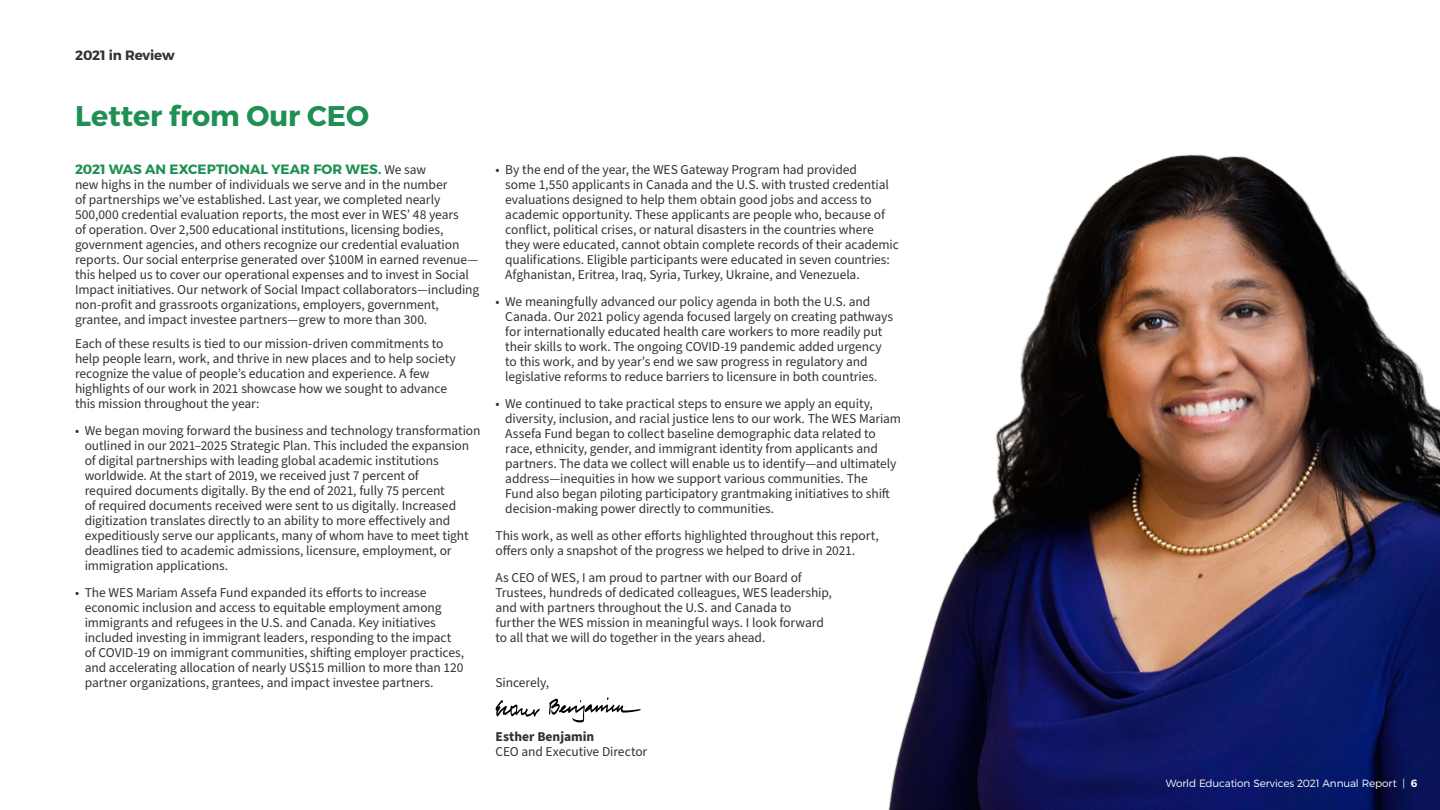
<style>
.page{position:relative;width:1440px;height:810px;background:#fff}
.page>*{position:absolute;margin:0;border:0;box-sizing:border-box;transform-origin:0 0}
.t1{font:700 28.5px "Montserrat";color:#1f9054}
.t2{font:13.5px/15px "Source Sans Pro";letter-spacing:-.01em;color:#333}
.t3{font:700 13.5px "Montserrat";color:#1f9054}
.t4{font:700 13.5px "Source Sans Pro";color:#333}
.t5{font:700 13.5px "Montserrat";letter-spacing:-.015em;color:#333}
.t6{font:300 10.5px "Montserrat";letter-spacing:-.015em;color:#fff}
.s1{font-family:"Source Sans Pro";font-weight:400;color:#333}
.s2{font-weight:600}
</style>
<div class="page">
<img style="left:888px;top:154px;width:552px;height:656px">
<svg style="left:495px;top:700px;width:45px;height:17px"></svg>
<svg style="left:549px;top:697px;width:92px;height:26px"></svg>
<p class="t5" style="left:75px;top:49px;width:101px">2021 in Review</p>
<h1 class="t1" style="left:75px;top:102px;width:295px">Letter from Our CEO</h1>
<p class="t3" style="left:75px;top:163px;width:353px">2021 WAS AN EXCEPTIONAL YEAR FOR WES. <span class="s1">We saw</span></p>
<p class="t2" style="left:75px;top:178px;width:406px">new highs in the number of individuals we serve and in the number<br>of partnerships we’ve established. Last year, we completed nearly 500,000 credential evaluation reports, the most ever in WES’ 48 years<br>of operation. Over 2,500 educational institutions, licensing bodies, government agencies, and others recognize our credential evaluation reports. Our social enterprise generated over $100M in earned revenue— this helped us to cover our operational expenses and to invest in Social Impact initiatives. Our network of Social Impact collaborators—including non-profit and grassroots organizations, employers, government, grantee, and impact investee partners—grew to more than 300.</p>
<p class="t2" style="left:75px;top:337px;width:382px">Each of these results is tied to our mission-driven commitments to help people learn, work, and thrive in new places and to help society recognize the value of people’s education and experience. A few highlights of our work in 2021 showcase how we sought to advance this mission throughout the year:</p>
<p class="t2" style="left:85px;top:424px;width:397px;text-indent:-10px">• We began moving forward the business and technology transformation outlined in our 2021–2025 Strategic Plan. This included the expansion of digital partnerships with leading global academic institutions worldwide. At the start of 2019, we received just 7 percent of<br>required documents digitally. By the end of 2021, fully 75 percent<br>of required documents received were sent to us digitally. Increased digitization translates directly to an ability to more effectively and expeditiously serve our applicants, many of whom have to meet tight deadlines tied to academic admissions, licensure, employment, or immigration applications.</p>
<p class="t2" style="left:85px;top:586px;width:381px;text-indent:-10px">• The WES Mariam Assefa Fund expanded its efforts to increase economic inclusion and access to equitable employment among immigrants and refugees in the U.S. and Canada. Key initiatives included investing in immigrant leaders, responding to the impact of COVID-19 on immigrant communities, shifting employer practices, and accelerating allocation of nearly US$15 million to more than 120 partner organizations, grantees, and impact investee partners.</p>
<p class="t2" style="left:505px;top:163px;width:395px;text-indent:-10px">• By the end of the year, the WES Gateway Program had provided<br>some 1,550 applicants in Canada and the U.S. with trusted credential evaluations designed to help them obtain good jobs and access to academic opportunity. These applicants are people who, because of conflict, political crises, or natural disasters in the countries where they were educated, cannot obtain complete records of their academic qualifications. Eligible participants were educated in seven countries:<br>Afghanistan, Eritrea, Iraq, Syria, Turkey, Ukraine, and Venezuela.</p>
<p class="t2" style="left:505px;top:295px;width:389px;text-indent:-10px">• We meaningfully advanced our policy agenda in both the U.S. and Canada. Our 2021 policy agenda focused largely on creating pathways for internationally educated health care workers to more readily put their skills to work. The ongoing COVID-19 pandemic added urgency to this work, and by year’s end we saw progress in regulatory and legislative reforms to reduce barriers to licensure in both countries.</p>
<p class="t2" style="left:505px;top:397px;width:397px;text-indent:-10px">• We continued to take practical steps to ensure we apply an equity, diversity, inclusion, and racial justice lens to our work. The WES Mariam Assefa Fund began to collect baseline demographic data related to race, ethnicity, gender, and immigrant identity from applicants and partners. The data we collect will enable us to identify—and ultimately address—inequities in how we support various communities. The<br>Fund also began piloting participatory grantmaking initiatives to shift decision-making power directly to communities.</p>
<p class="t2" style="left:496px;top:529px;width:385px">This work, as well as other efforts highlighted throughout this report, offers only a snapshot of the progress we helped to drive in 2021.</p>
<p class="t2" style="left:496px;top:571px;width:338px">As CEO of WES, I am proud to partner with our Board of Trustees, hundreds of dedicated colleagues, WES leadership, and with partners throughout the U.S. and Canada to further the WES mission in meaningful ways. I look forward to all that we will do together in the years ahead.</p>
<p class="t2" style="left:496px;top:676px;width:55px">Sincerely,</p>
<p class="t4" style="left:496px;top:731px;width:100px">Esther Benjamin</p>
<p class="t2" style="left:496px;top:745px;width:153px">CEO and Executive Director</p>
<p class="t6" style="left:1166px;top:778px;width:253px">World Education Services 2021 Annual Report | <span class="s2">6</span></p>
</div>
